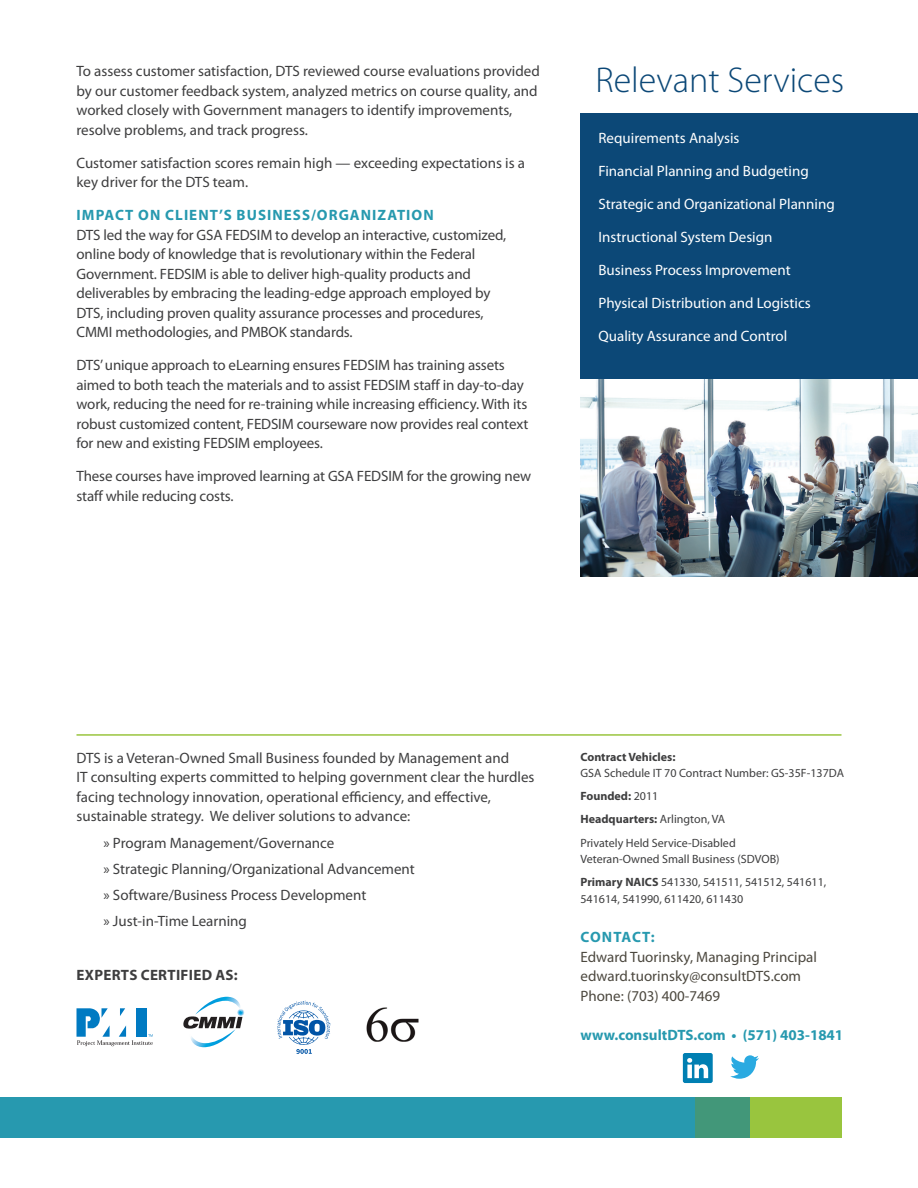
<style>
.page{position:relative;width:918px;height:1188px;background:#fff}
.page>*{position:absolute;margin:0;border:0;box-sizing:border-box;transform-origin:0 0}
.t1{font:300 36px "Myriad Pro";color:#0c4877}
.t2{font:15px/19.5px "Myriad Pro";letter-spacing:-.01em;color:#3e3e3f}
.t3{font:15px "Myriad Pro";color:#fff}
.t4{font:15px/19.5px "Myriad Pro";color:#4c483f}
.t5{font:700 15px "Myriad Pro";letter-spacing:.07em;color:#2799af}
.t6{font:700 15px "Myriad Pro";color:#2799af}
.t7{font:700 15px "Myriad Pro";letter-spacing:.02em;color:#3e3e3f}
.t8{font:12px/23.2px "Myriad Pro";color:#3e3e3f}
.t9{font:700 12px "Myriad Pro";color:#3e3e3f}
.s1{font-weight:700}
</style>
<div class="page">
<div style="left:0;top:1097px;width:698px;height:41px;background:#2799af"></div>
<div style="left:749px;top:1097px;width:93px;height:41px;background:#99c53e"></div>
<div style="left:695px;top:1097px;width:55px;height:41px;background:#429779"></div>
<svg style="left:77px;top:1008px;width:76px;height:38px"></svg>
<img style="left:191px;top:1029px;width:45px;height:18px">
<img style="left:200px;top:997px;width:40px;height:12px">
<svg style="left:183px;top:1009px;width:62px;height:20px"></svg>
<svg style="left:277px;top:1001px;width:54px;height:53px"></svg>
<div style="left:683px;top:1053px;width:30px;height:30px;background:#007fb2;border-radius:2px"></div>
<svg style="left:687px;top:1058px;width:21px;height:20px"></svg>
<svg style="left:730px;top:1055px;width:29px;height:24px"></svg>
<hr style="left:76px;top:734px;width:766px;height:2px;background:#99c53e">
<div style="left:580px;top:114px;width:338px;height:267px;background:#0c4877"></div>
<img style="left:580px;top:379px;width:338px;height:198px">
<img style="left:366px;top:1007px;width:53px;height:35px">
<p class="t2" style="left:76px;top:61px;width:465px">To assess customer satisfaction, DTS reviewed course evaluations provided by our customer feedback system, analyzed metrics on course quality, and worked closely with Government managers to identify improvements, resolve problems, and track progress.</p>
<p class="t2" style="left:76px;top:153px;width:450px">Customer satisfaction scores remain high — exceeding expectations is a key driver for the DTS team.</p>
<p class="t5" style="left:77px;top:205px;width:359px">Impact on Client’s Business/Organization</p>
<p class="t2" style="left:77px;top:225px;width:431px">DTS led the way for GSA FEDSIM to develop an interactive, customized, online body of knowledge that is revolutionary within the Federal Government. FEDSIM is able to deliver high-quality products and deliverables by embracing the leading-edge approach employed by DTS, including proven quality assurance processes and procedures, CMMI methodologies, and PMBOK standards.</p>
<p class="t2" style="left:77px;top:355px;width:453px">DTS’ unique approach to eLearning ensures FEDSIM has training assets aimed to both teach the materials and to assist FEDSIM staff in day-to-day work, reducing the need for re-training while increasing efficiency. With its robust customized content, FEDSIM courseware now provides real context for new and existing FEDSIM employees.</p>
<p class="t2" style="left:77px;top:466px;width:456px">These courses have improved learning at GSA FEDSIM for the growing new staff while reducing costs.</p>
<h1 class="t1" style="left:596px;top:60px;width:250px">Relevant Services</h1>
<p class="t3" style="left:598px;top:128px;width:143px">Requirements Analysis</p>
<p class="t3" style="left:598px;top:161px;width:212px">Financial Planning and Budgeting</p>
<p class="t3" style="left:598px;top:194px;width:238px">Strategic and Organizational Planning</p>
<p class="t3" style="left:598px;top:227px;width:175px">Instructional System Design</p>
<p class="t3" style="left:598px;top:260px;width:194px">Business Process Improvement</p>
<p class="t3" style="left:598px;top:293px;width:214px">Physical Distribution and Logistics</p>
<p class="t3" style="left:598px;top:326px;width:190px">Quality Assurance and Control</p>
<p class="t2" style="left:76px;top:748px;width:460px">DTS is a Veteran-Owned Small Business founded by Management and<br>IT consulting experts committed to helping government clear the hurdles facing technology innovation, operational efficiency, and effective, sustainable strategy. We deliver solutions to advance:</p>
<p class="t2" style="left:104px;top:829px;width:313px;line-height:26.2px">» Program Management/Governance<br>» Strategic Planning/Organizational Advancement » Software/Business Process Development<br>» Just-in-Time Learning</p>
<p class="t7" style="left:77px;top:965px;width:163px">experts Certified as:</p>
<p class="t9" style="left:580px;top:749px;width:97px">Contract Vehicles:</p>
<p class="t8" style="left:580px;top:761px;width:265px">GSA Schedule IT 70 Contract Number: GS-35F-137DA<br><span class="s1">Founded:</span> 2011<br><span class="s1">Headquarters:</span> Arlington, VA<br>Privately Held Service-Disabled</p>
<p class="t8" style="left:580px;top:847px;width:247px">Veteran-Owned Small Business (SDVOB)<br><span class="s1">Primary NAICS</span> 541330, 541511, 541512, 541611,</p>
<p class="t8" style="left:580px;top:887px;width:164px">541614, 541990, 611420, 611430</p>
<p class="t5" style="left:581px;top:927px;width:21px">CONTA</p>
<p class="t5" style="left:632px;top:927px;width:24px">CT:</p>
<p class="t4" style="left:580px;top:947px;width:238px">Edward Tuorinsky, Managing Principal edward.tuorinsky@consultDTS.com<br>Phone: (703) 400-7469</p>
<p class="t6" style="left:580px;top:1025px;width:264px">www.consultDTS.com • (571) 403-1841</p>
</div>
